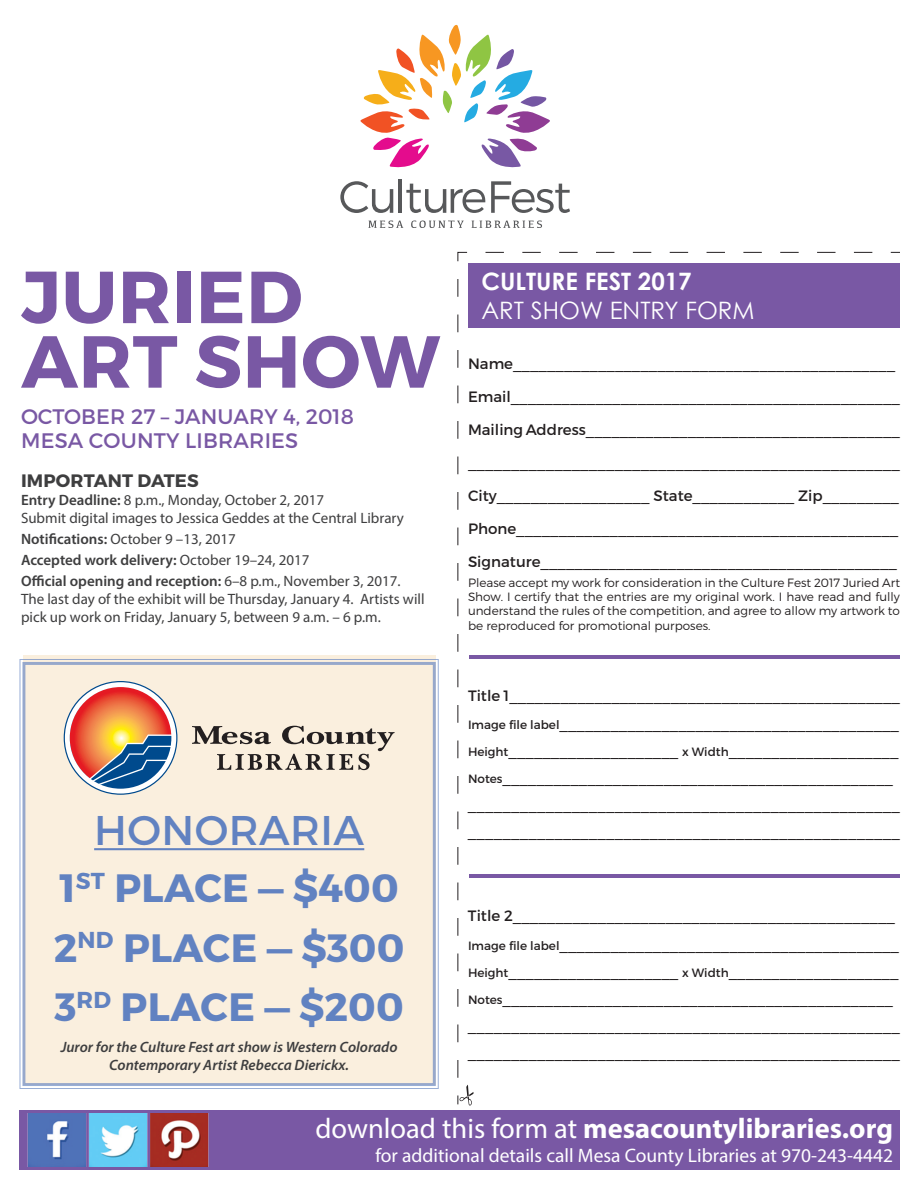
<style>
.page{position:relative;width:918px;height:1188px;background:#fff}
.page>*{position:absolute;margin:0;border:0;box-sizing:border-box;transform-origin:0 0}
.t1{font:700 73.5px/64.5px "Montserrat";letter-spacing:.01em;color:#7958a4}
.t2{font:41.55px "Montserrat";letter-spacing:.01em;color:#6182c1}
.t3{font:700 39.45px/59.2px "Montserrat";letter-spacing:.005em;color:#6182c1}
.t4{font:700 28.5px "Myriad Pro";color:#fff}
.t5{font:24px "Century Gothic";color:#fff}
.t6{font:700 24px "Century Gothic";color:#fff}
.t7{font:21px/24px "Montserrat";letter-spacing:.01em;color:#7958a4}
.t8{font:19.5px "Myriad Pro";color:#fff}
.t9{font:700 18px "Montserrat";letter-spacing:.01em;color:#3e3e3f}
.t10{font:15px/27px "Montserrat";color:#231f20}
.t11{font:15px/18px "Myriad Pro";color:#3e3e3f}
.t12{font:600 15px/21px "Myriad Pro";color:#3e3e3f}
.t13{font:italic 600 15px/18px "Myriad Pro";color:#3e3e3f;text-align:center}
.t14{font:300 12px/14.4px "Montserrat";color:#231f20;text-align:justify}
.s1{font-weight:600}
.s2{font-weight:400}
.s3{font-size:12px}
</style>
<div class="page">
<svg style="left:457px;top:252px;width:443px;height:853px"></svg>
<hr style="left:470px;top:656px;width:430px;height:3px;background:#7958a4">
<hr style="left:470px;top:874px;width:430px;height:3px;background:#7958a4">
<svg style="left:460px;top:1085px;width:13px;height:21px"></svg>
<div style="left:468px;top:263px;width:432px;height:64px;background:#7958a4"></div>
<div style="left:20px;top:1110px;width:880px;height:60px;background:#7958a4"></div>
<img style="left:27px;top:1113px;width:182px;height:54px">
<div style="left:19px;top:659px;width:420px;height:430px;background:#faefde"></div>
<div style="left:22px;top:662px;width:414px;height:424px;border:3px solid #6182c1"></div>
<hr style="left:94px;top:848px;width:270px;height:2px;background:#6182c1">
<svg style="left:192px;top:726px;width:203px;height:44px;background:#c5bcaf"></svg>
<svg style="left:65px;top:682px;width:111px;height:112px;background:#c1988a"></svg>
<svg style="left:360px;top:24px;width:190px;height:144px"></svg>
<svg style="left:368px;top:221px;width:35px;height:7px"></svg>
<svg style="left:411px;top:220px;width:53px;height:8px"></svg>
<svg style="left:472px;top:221px;width:70px;height:7px"></svg>
<svg style="left:340px;top:181px;width:53px;height:32px"></svg>
<hr style="left:398px;top:179px;width:4px;height:34px;background:#57585a">
<svg style="left:406px;top:181px;width:164px;height:32px"></svg>
<h1 class="t1" style="left:21px;top:266px;width:420px">JURIED<br>ART SHOW</h1>
<h3 class="t7" style="left:21px;top:404px;width:334px">OCTOBER 27 – JANUARY 4, 2018<br>MESA COUNTY LIBRARIES</h3>
<p class="t9" style="left:21px;top:470px;width:179px">IMPORTANT DATES</p>
<p class="t11" style="left:21px;top:491px;width:384px"><span class="s1">Entry Deadline:</span> 8 p.m., Monday, October 2, 2017<br>Submit digital images to Jessica Geddes at the Central Library</p>
<p class="t12" style="left:21px;top:528px;width:381px">Notifications: <span class="s2">October 9 –13, 2017<br></span>Accepted work delivery: <span class="s2">October 19–24, 2017<br></span>Official opening and reception: <span class="s2">6–8 p.m., November 3, 2017.</span></p>
<p class="t11" style="left:21px;top:590px;width:405px">The last day of the exhibit will be Thursday, January 4. Artists will pick up work on Friday, January 5, between 9 a.m. – 6 p.m.</p>
<h2 class="t2" style="left:94px;top:805px;width:271px">HONORARIA</h2>
<h3 class="t3" style="left:54px;top:859px;width:352px">1<sup>ST</sup> PLACE — $400<br>2<sup>ND</sup> PLACE — $300<br>3<sup>RD</sup> PLACE — $200</h3>
<p class="t13" style="left:61px;top:1037px;width:338px">Juror for the Culture Fest art show is Western Colorado<br>Contemporary Artist Rebecca Dierickx.</p>
<h3 class="t6" style="left:482px;top:266px;width:212px">CULTURE FEST 2017</h3>
<h3 class="t5" style="left:482px;top:295px;width:275px">ART SHOW ENTRY FORM</h3>
<p class="t10" style="left:468px;top:350px;width:429px">Name_____________________________________________</p>
<p class="t10" style="left:468px;top:383px;width:433px">Email______________________________________________</p>
<p class="t10" style="left:468px;top:416px;width:433px">Mailing Address_____________________________________</p>
<p class="t10" style="left:468px;top:449px;width:433px">__________________________________________________</p>
<p class="t10" style="left:468px;top:482px;width:433px">City__________________ State____________ Zip_________</p>
<p class="t10" style="left:468px;top:515px;width:432px">Phone_____________________________________________</p>
<p class="t10" style="left:468px;top:548px;width:431px">Signature__________________________________________</p>
<p class="t14" style="left:468px;top:575px;width:434px">Please accept my work for consideration in the Culture Fest 2017 Juried Art Show. I certify that the entries are my original work. I have read and fully understand the rules of the competition, and agree to allow my artwork to be reproduced for promotional purposes.</p>
<p class="t10" style="left:468px;top:681px;width:433px;line-height:28.5px">Title 1______________________________________________<br><span class="s3">Image file label</span>________________________________________</p>
<p class="t10" style="left:468px;top:737px;width:433px"><span class="s3">Height</span>____________________ <span class="s3">x Width</span>____________________ <span class="s3">Notes</span>______________________________________________ __________________________________________________ __________________________________________________</p>
<p class="t10" style="left:468px;top:902px;width:433px;line-height:28.5px">Title 2_____________________________________________<br><span class="s3">Image file label</span>________________________________________</p>
<p class="t10" style="left:468px;top:958px;width:433px"><span class="s3">Height</span>____________________ <span class="s3">x Width</span>____________________ <span class="s3">Notes</span>______________________________________________ __________________________________________________ __________________________________________________</p>
<h3 class="t4" style="left:316px;top:1110px;width:579px"><span class="s2">download this form at</span> mesacountylibraries.org</h3>
<h3 class="t8" style="left:375px;top:1144px;width:519px">for additional details call Mesa County Libraries at 970-243-4442</h3>
</div>
